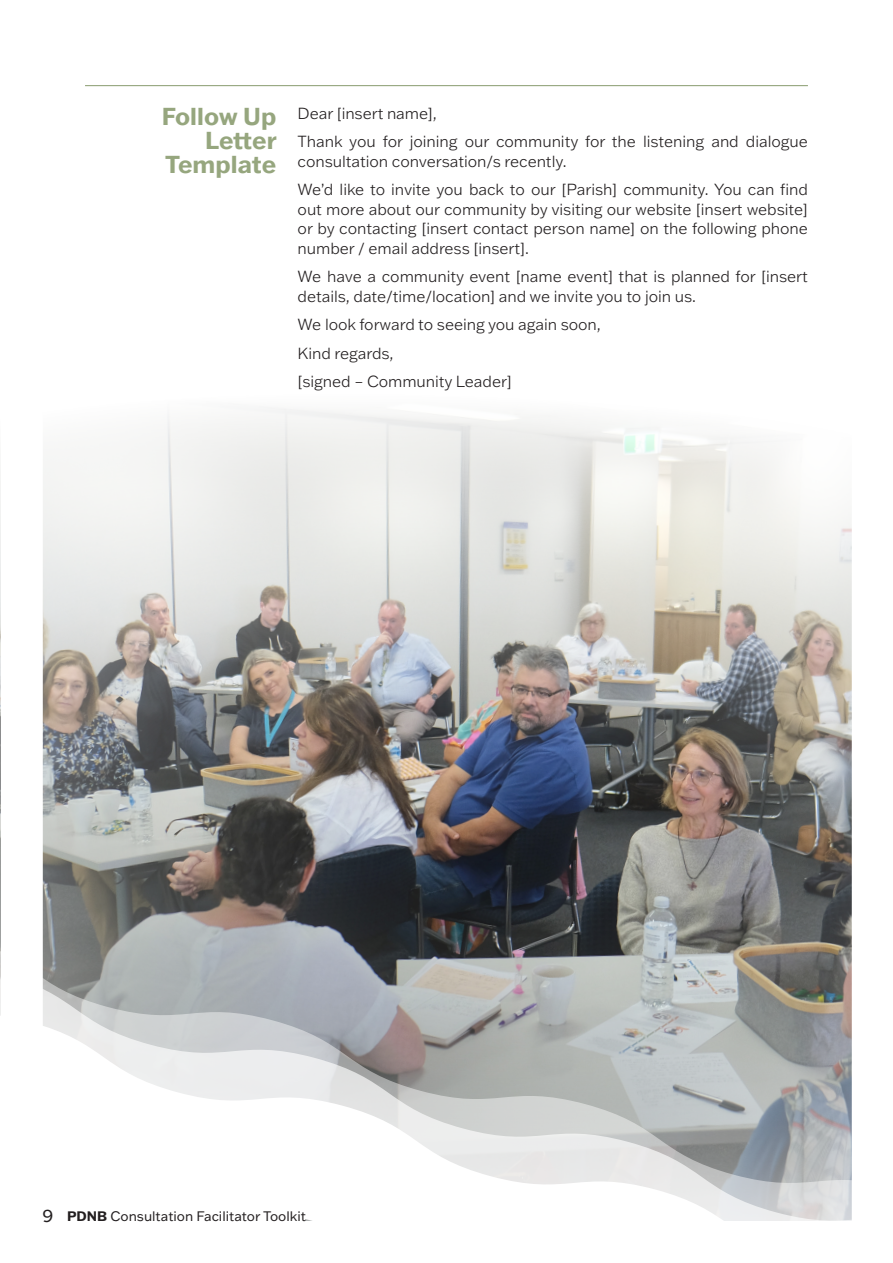
<style>
.page{position:relative;width:893px;height:1263px;background:#fff}
.page>*{position:absolute;margin:0;border:0;box-sizing:border-box;transform-origin:0 0}
.t1{font:700 24px/24px "Franklin Gothic ATF";color:#96a67e;text-align:right}
.t2{font:300 15.75px/28.5px "Franklin Gothic ATF";letter-spacing:-.005em;color:#231f20}
.t3{font:13.5px "Franklin Gothic ATF";color:#231f20}
.s1{font-size:18px}
.s2{font-weight:700}
</style>
<div class="page">
<img style="left:42px;top:86px;width:810px;height:850px">
<svg style="left:0;top:938px;width:852px;height:283px"></svg>
<div style="left:0;top:1127px;width:305px;height:128px;background:#fff"></div>
<hr style="left:85px;top:85px;width:723px;height:1px;background:#96a67e">
<h1 class="t1" style="left:162px;top:104px;width:116px">Follow Up<br>Letter<br>Template</h1>
<p class="t2" style="left:298px;top:98px;width:512px">Dear [insert name],<br>Thank you for joining our community for the listening and dialogue</p>
<p class="t2" style="left:298px;top:146px;width:512px">consultation conversation/s recently.<br>We’d like to invite you back to our [Parish] community. You can find</p>
<p class="t2" style="left:298px;top:199px;width:512px;line-height:19.5px;text-align:justify">out more about our community by visiting our website [insert website] or by contacting [insert contact person name] on the following phone number / email address [insert].</p>
<p class="t2" style="left:298px;top:266px;width:512px;line-height:19.5px">We have a community event [name event] that is planned for [insert details, date/time/location] and we invite you to join us.</p>
<p class="t2" style="left:298px;top:310px;width:305px">We look forward to seeing you again soon,<br>Kind regards,<br>[signed – Community Leader]</p>
<p class="t3" style="left:43px;top:1207px;width:265px"><span class="s1">9</span> <span class="s2">PDNB</span> Consultation Facilitator Toolkit</p>
</div>
